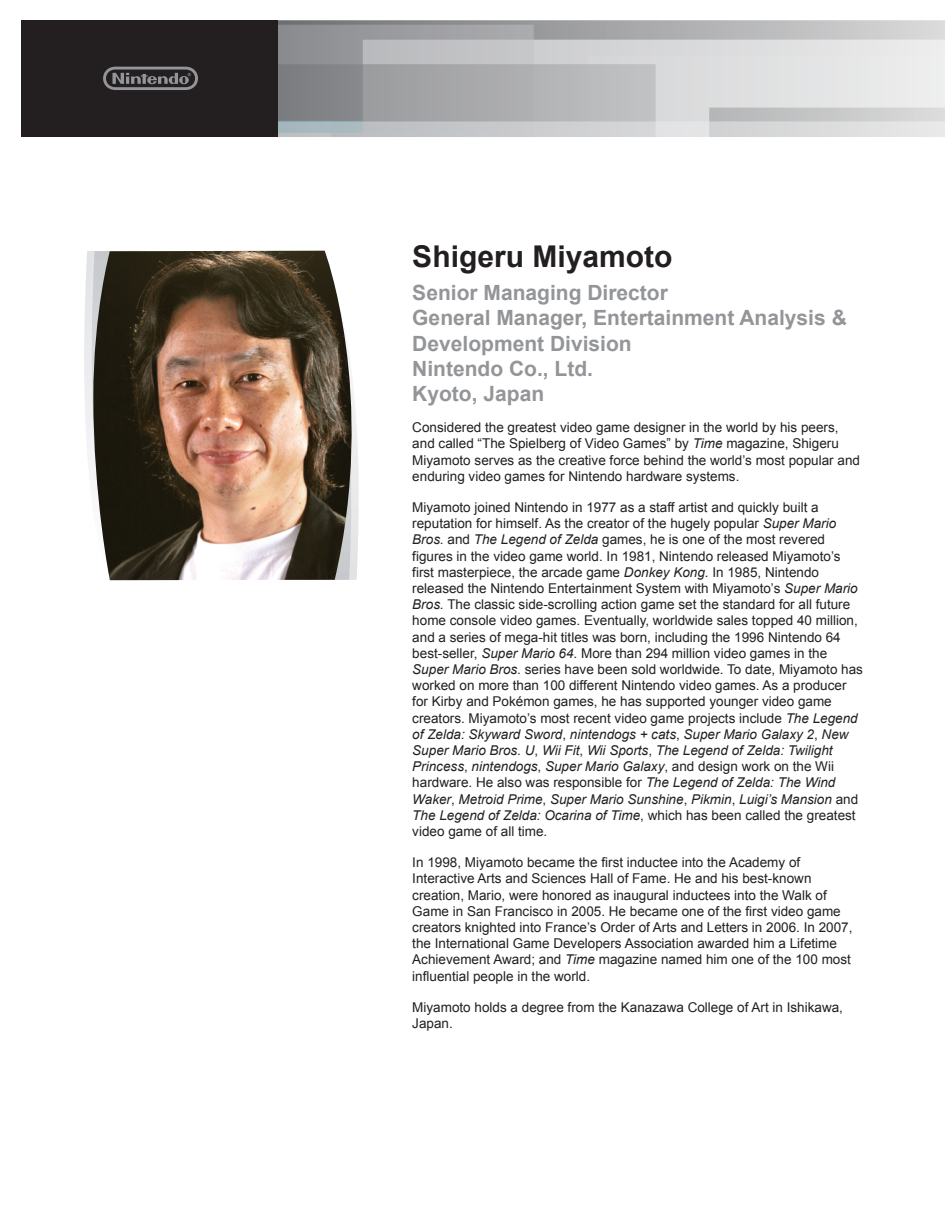
<style>
.page{position:relative;width:945px;height:1215px;background:#fff}
.page>*{position:absolute;margin:0;border:0;box-sizing:border-box;transform-origin:0 0}
.t1{font:700 30px "Arial";color:#231f20}
.t2{font:700 21px/25.2px "Arial";color:#939598}
.t3{font:13.5px/16.2px "Arial";color:#231f20}
.s1{font-style:italic}
</style>
<div class="page">
<svg style="left:278px;top:20px;width:667px;height:20px;background:#b3b3b5"></svg>
<svg style="left:534px;top:40px;width:411px;height:24px;background:#dbdcdd"></svg>
<div style="left:587px;top:55px;width:358px;height:82px;background:#e1e2e3"></div>
<svg style="left:278px;top:25px;width:256px;height:39px;background:#a8a8ab"></svg>
<div style="left:709px;top:107px;width:236px;height:30px;background:linear-gradient(to right,#b4b4b5,#dbdbdc)"></div>
<svg style="left:278px;top:64px;width:378px;height:57px;background:#a3a4a7"></svg>
<svg style="left:278px;top:121px;width:667px;height:16px"></svg>
<div style="left:22px;top:20px;width:256px;height:117px;background:#231f20"></div>
<svg style="left:103px;top:67px;width:95px;height:23px"></svg>
<svg style="left:84px;top:251px;width:9px;height:219px"></svg>
<img style="left:93px;top:251px;width:266px;height:329px">
<h1 class="t1" style="left:412px;top:237px;width:262px">Shigeru Miyamoto</h1>
<h2 class="t2" style="left:412px;top:281px;width:436px">Senior Managing Director<br>General Manager, Entertainment Analysis &amp;<br>Development Division<br>Nintendo Co., Ltd.<br>Kyoto, Japan</h2>
<p class="t3" style="left:412px;top:419px;width:449px">Considered the greatest video game designer in the world by his peers, and called “The Spielberg of Video Games” by <span class="s1">Time</span> magazine, Shigeru Miyamoto serves as the creative force behind the world’s most popular and enduring video games for Nintendo hardware systems.</p>
<p class="t3" style="left:412px;top:499px;width:452px">Miyamoto joined Nintendo in 1977 as a staff artist and quickly built a reputation for himself. As the creator of the hugely popular <span class="s1">Super Mario Bros.</span> and <span class="s1">The Legend of Zelda</span> games, he is one of the most revered figures in the video game world. In 1981, Nintendo released Miyamoto’s first masterpiece, the arcade game <span class="s1">Donkey Kong</span>. In 1985, Nintendo released the Nintendo Entertainment System with Miyamoto’s <span class="s1">Super Mario Bros.</span> The classic side-scrolling action game set the standard for all future home console video games. Eventually, worldwide sales topped 40 million, and a series of mega-hit titles was born, including the 1996 Nintendo 64 best-seller, <span class="s1">Super Mario 64</span>. More than 294 million video games in the <span class="s1">Super Mario Bros.</span> series have been sold worldwide. To date, Miyamoto has worked on more than 100 different Nintendo video games. As a producer for Kirby and Pokémon games, he has supported younger video game creators. Miyamoto’s most recent video game projects include <span class="s1">The Legend of Zelda: Skyward Sword</span>, <span class="s1">nintendogs + cats</span>, <span class="s1">Super Mario Galaxy 2</span>, <span class="s1">New Super Mario Bros. U</span>, <span class="s1">Wii Fit</span>, <span class="s1">Wii Sports</span>, <span class="s1">The Legend of Zelda: Twilight Princess</span>, <span class="s1">nintendogs</span>, <span class="s1">Super Mario Galaxy</span>, and design work on the Wii hardware. He also was responsible for <span class="s1">The Legend of Zelda: The Wind Waker</span>, <span class="s1">Metroid Prime</span>, <span class="s1">Super Mario Sunshine</span>, <span class="s1">Pikmin</span>, <span class="s1">Luigi’s Mansion</span> and <span class="s1">The Legend of Zelda: Ocarina of Time</span>, which has been called the greatest video game of all time.</p>
<p class="t3" style="left:412px;top:854px;width:442px">In 1998, Miyamoto became the first inductee into the Academy of Interactive Arts and Sciences Hall of Fame. He and his best-known creation, Mario, were honored as inaugural inductees into the Walk of Game in San Francisco in 2005. He became one of the first video game creators knighted into France’s Order of Arts and Letters in 2006. In 2007, the International Game Developers Association awarded him a Lifetime Achievement Award; and <span class="s1">Time</span> magazine named him one of the 100 most influential people in the world.</p>
<p class="t3" style="left:412px;top:999px;width:432px">Miyamoto holds a degree from the Kanazawa College of Art in Ishikawa,<br>Japan.</p>
</div>
